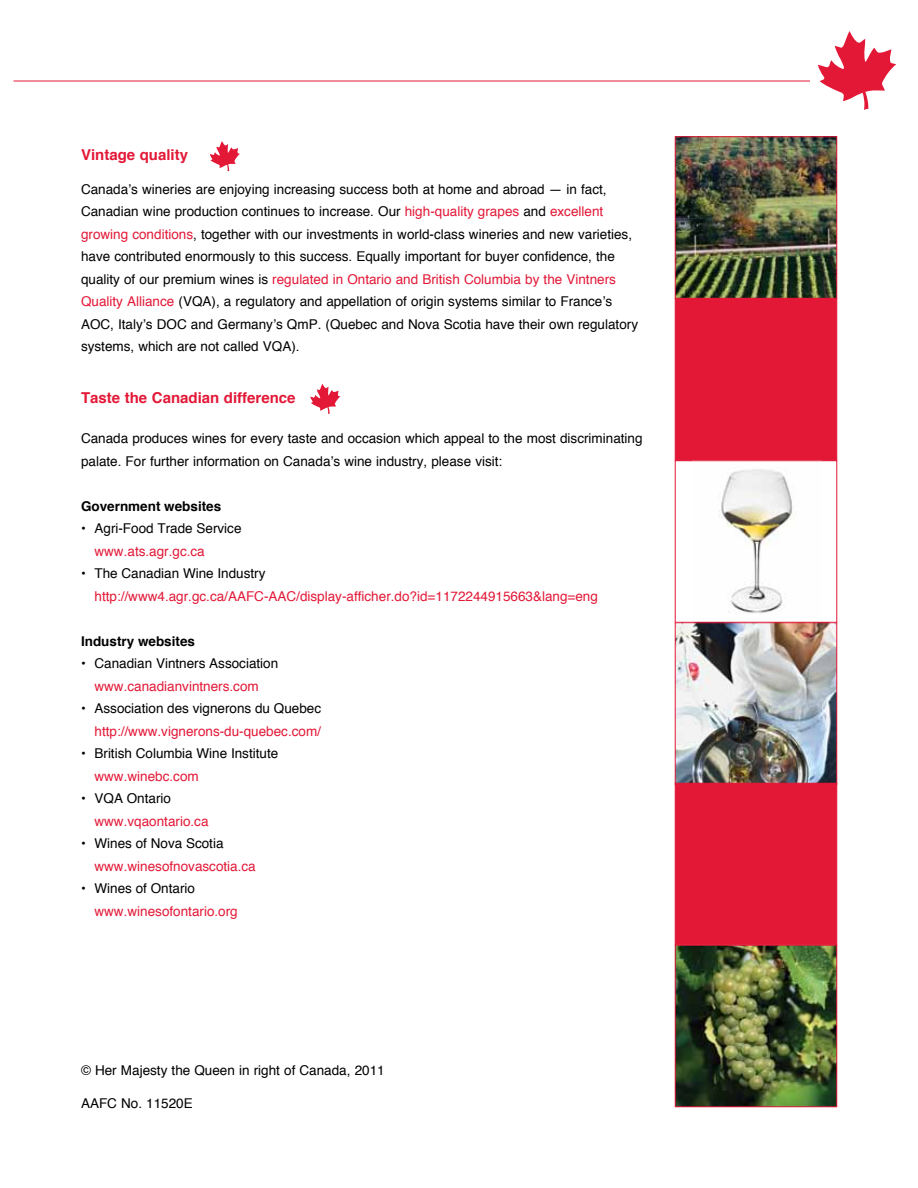
<style>
.page{position:relative;width:918px;height:1188px;background:#fff}
.page>*{position:absolute;margin:0;border:0;box-sizing:border-box;transform-origin:0 0}
.t1{font:700 15px "Helvetica";color:#e31837}
.t2{font:13.5px/22.5px "Helvetica";color:#000}
.t3{font:13.5px "Helvetica";color:#e31837}
.t4{font:700 13.5px "Helvetica";color:#000}
.s1{color:#e31837}
</style>
<div class="page">
<svg style="left:210px;top:141px;width:30px;height:30px"></svg>
<svg style="left:310px;top:384px;width:30px;height:30px"></svg>
<svg style="left:818px;top:31px;width:78px;height:79px"></svg>
<hr style="left:14px;top:81px;width:796px;height:1px;background:#e31837">
<img style="left:677px;top:138px;width:158px;height:158px">
<div style="left:675px;top:136px;width:162px;height:162px;border:1px solid #e31837"></div>
<div style="left:675px;top:299px;width:162px;height:162px;background:#e31837;border:1px solid #e31837"></div>
<img style="left:718px;top:469px;width:78px;height:145px">
<img style="left:677px;top:625px;width:158px;height:158px">
<div style="left:675px;top:623px;width:162px;height:162px;border:1px solid #e31837"></div>
<div style="left:675px;top:783px;width:162px;height:162px;background:#e31837;border:1px solid #e31837"></div>
<img style="left:677px;top:947px;width:158px;height:158px">
<div style="left:675px;top:945px;width:162px;height:162px;border:1px solid #e31837"></div>
<p class="t1" style="left:81px;top:143px;width:109px">Vintage quality</p>
<p class="t2" style="left:81px;top:178px;width:559px">Canada’s wineries are enjoying increasing success both at home and abroad — in fact, Canadian wine production continues to increase. Our <span class="s1">high-quality grapes</span> and <span class="s1">excellent growing conditions</span>, together with our investments in world-class wineries and new varieties, have contributed enormously to this success. Equally important for buyer confidence, the quality of our premium wines is <span class="s1">regulated in Ontario and British Columbia by the Vintners Quality Alliance</span> (VQA), a regulatory and appellation of origin systems similar to France’s AOC, Italy’s DOC and Germany’s QmP. (Quebec and Nova Scotia have their own regulatory systems, which are not called VQA).</p>
<p class="t1" style="left:81px;top:386px;width:216px">Taste the Canadian difference</p>
<p class="t2" style="left:81px;top:428px;width:563px">Canada produces wines for every taste and occasion which appeal to the most discriminating palate. For further information on Canada’s wine industry, please visit:</p>
<p class="t4" style="left:81px;top:495px;width:142px">Government websites</p>
<p class="t2" style="left:81px;top:518px;width:162px">• Agri-Food Trade Service</p>
<p class="t3" style="left:94px;top:541px;width:112px">www.ats.agr.gc.ca</p>
<p class="t2" style="left:81px;top:563px;width:186px">• The Canadian Wine Industry</p>
<p class="t3" style="left:94px;top:586px;width:505px">http://www4.agr.gc.ca/AAFC-AAC/display-afficher.do?id=1172244915663&amp;lang=eng</p>
<p class="t4" style="left:81px;top:630px;width:116px">Industry websites</p>
<p class="t2" style="left:81px;top:653px;width:199px">• Canadian Vintners Association</p>
<p class="t3" style="left:94px;top:676px;width:166px">www.canadianvintners.com</p>
<p class="t2" style="left:81px;top:698px;width:242px">• Association des vignerons du Quebec</p>
<p class="t3" style="left:94px;top:721px;width:228px">http://www.vignerons-du-quebec.com/</p>
<p class="t2" style="left:81px;top:743px;width:199px">• British Columbia Wine Institute</p>
<p class="t3" style="left:94px;top:766px;width:106px">www.winebc.com</p>
<p class="t2" style="left:81px;top:788px;width:92px">• VQA Ontario</p>
<p class="t3" style="left:94px;top:811px;width:116px">www.vqaontario.ca</p>
<p class="t2" style="left:81px;top:833px;width:144px">• Wines of Nova Scotia</p>
<p class="t3" style="left:94px;top:856px;width:163px">www.winesofnovascotia.ca</p>
<p class="t2" style="left:81px;top:878px;width:116px">• Wines of Ontario</p>
<p class="t3" style="left:94px;top:901px;width:145px">www.winesofontario.org</p>
<p class="t2" style="left:81px;top:1060px;width:305px">© Her Majesty the Queen in right of Canada, 2011</p>
<p class="t2" style="left:81px;top:1092px;width:113px">AAFC No. 11520E</p>
</div>
